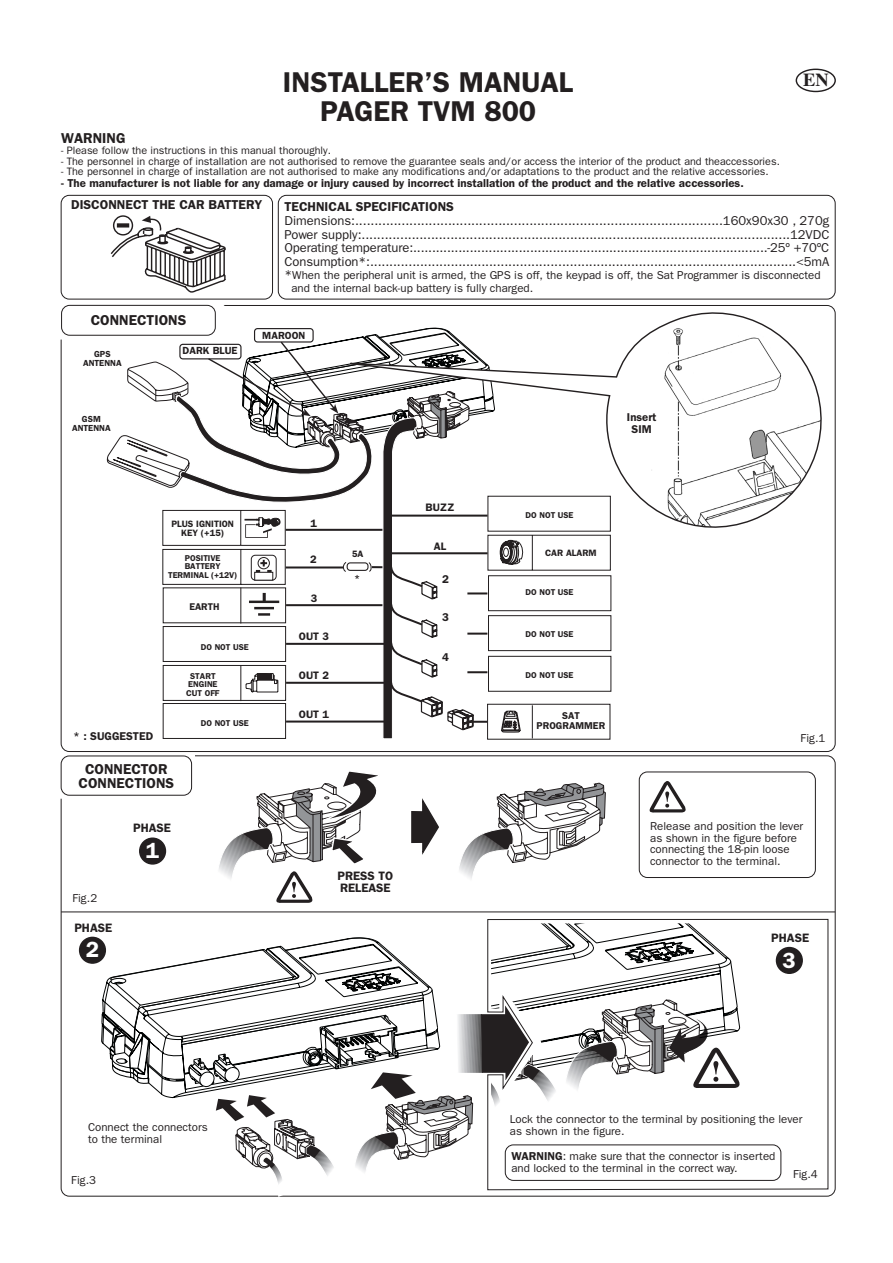
<style>
.page{position:relative;width:893px;height:1263px;background:#fff}
.page>*{position:absolute;margin:0;border:0;box-sizing:border-box;transform-origin:0 0}
.t1{font:600 28.8px/28.8px "Franklin Gothic";color:#231f20;text-align:center}
.t2{font:600 22.05px "Franklin Gothic";color:#fff}
.t3{font:700 18.45px "Times";color:#231f20}
.t4{font:600 14.4px/14.4px "Franklin Gothic";color:#231f20;text-align:center}
.t5{font:12.9px/13.6px "Franklin Gothic";letter-spacing:-.01em;color:#231f20;text-align:justify}
.t6{font:600 12.9px "Franklin Gothic";color:#231f20}
.t7{font:600 12.15px/12.1px "Franklin Gothic";color:#231f20}
.t8{font:11.55px/11.6px "Franklin Gothic";color:#231f20}
.t9{font:600 11.55px "Franklin Gothic";color:#231f20}
.t10{font:600 11.4px/11.4px "Franklin Gothic";color:#231f20;text-align:center}
.t11{font:10.8px "Franklin Gothic";color:#231f20}
.t12{font:600 10.8px "Franklin Gothic";color:#231f20}
.t13{font:600 10.35px "Franklin Gothic";color:#231f20}
.t14{font:600 9.9px/9.9px "Franklin Gothic";color:#231f20;text-align:center}
.t15{font:600 9.75px "Franklin Gothic";color:#231f20}
.t16{font:600 9.3px/9.3px "Franklin Gothic";color:#231f20;text-align:center}
.t17{font:600 8.85px/8.9px "Franklin Gothic";color:#231f20;text-align:center}
.t18{font:600 8.55px/8.6px "Franklin Gothic";color:#231f20;text-align:center}
.s1{font-size:12.9px}
.s2{font-weight:600}
</style>
<div class="page">
<div style="left:278px;top:195px;width:557px;height:105px;border:1px solid #231f20;border-radius:8px"></div>
<div style="left:61px;top:195px;width:212px;height:105px;border:1px solid #231f20;border-radius:8px"></div>
<div style="left:139px;top:838px;width:27px;height:27px;background:#231f20;border:1px solid #231f20;border-radius:50%"></div>
<div style="left:795px;top:69px;width:40px;height:23px;border:1px solid #231f20;border-radius:50%"></div>
<svg style="left:219px;top:771px;width:159px;height:132px"></svg>
<hr style="left:61px;top:912px;width:774px;height:1px;background:#231f20">
<div style="left:113px;top:215px;width:20px;height:21px;border:1px solid #231f20;border-radius:50%"></div>
<svg style="left:110px;top:216px;width:116px;height:77px"></svg>
<svg style="left:487px;top:919px;width:341px;height:271px"></svg>
<div style="left:53px;top:754px;width:142px;height:45px;background:#fff;border:1px solid #fff"></div>
<div style="left:61px;top:756px;width:131px;height:40px;border:1px solid #231f20;border-radius:8px"></div>
<div style="left:54px;top:304px;width:170px;height:35px;background:#fff;border:1px solid #fff"></div>
<div style="left:61px;top:305px;width:155px;height:31px;border:1px solid #231f20;border-radius:8px"></div>
<svg style="left:459px;top:793px;width:45px;height:86px"></svg>
<svg style="left:411px;top:798px;width:28px;height:57px"></svg>
<div style="left:79px;top:937px;width:27px;height:27px;background:#231f20;border:1px solid #231f20;border-radius:50%"></div>
<svg style="left:504px;top:771px;width:312px;height:410px"></svg>
<svg style="left:102px;top:923px;width:641px;height:274px"></svg>
<svg style="left:106px;top:328px;width:505px;height:412px"></svg>
<svg style="left:312px;top:297px;width:524px;height:246px"></svg>
<h1 class="t1" style="left:283px;top:71px;width:292px">INSTALLER’S MANUAL<br>PAGER TVM 800</h1>
<h3 class="t3" style="left:803px;top:72px;width:27px">EN</h3>
<p class="t4" style="left:61px;top:132px;width:66px">WARNING</p>
<p class="t11" style="left:61px;top:146px;width:271px">- Please follow the instructions in this manual thoroughly.</p>
<p class="t11" style="left:61px;top:157px;width:720px">- The personnel in charge of installation are not authorised to remove the guarantee seals and/or access the interior of the product and theaccessories.</p>
<p class="t11" style="left:61px;top:168px;width:709px">- The personnel in charge of installation are not authorised to make any modifications and/or adaptations to the product and the relative accessories.</p>
<p class="t9" style="left:61px;top:179px;width:684px">- The manufacturer is not liable for any damage or injury caused by incorrect installation of the product and the relative accessories.</p>
<p class="t6" style="left:284px;top:202px;width:171px">TECHNICAL SPECIFICATIONS</p>
<p class="t5" style="left:284px;top:215px;width:546px">Dimensions:...............................................................................................160x90x30 , 270g Power supply:...............................................................................................................12VDC Operating temperature:..............................................................................................-25º +70ºC Consumption*:...............................................................................................................&lt;5mA</p>
<p class="t8" style="left:291px;top:270px;width:530px;line-height:12.1px;text-indent:-7px"><span class="s1">*</span>When the peripheral unit is armed, the GPS is off, the keypad is off, the Sat Programmer is disconnected and the internal back-up battery is fully charged.</p>
<p class="t6" style="left:71px;top:200px;width:192px">DISCONNECT THE CAR BATTERY</p>
<p class="t4" style="left:91px;top:314px;width:97px">CONNECTIONS</p>
<p class="t17" style="left:83px;top:350px;width:40px">GPS<br>ANTENNA</p>
<p class="t17" style="left:72px;top:415px;width:40px">GSM<br>ANTENNA</p>
<p class="t13" style="left:183px;top:347px;width:56px">DARK BLUE</p>
<p class="t13" style="left:262px;top:332px;width:45px">MAROON</p>
<p class="t16" style="left:171px;top:520px;width:64px">PLUS IGNITION<br>KEY (+15)</p>
<p class="t18" style="left:168px;top:554px;width:71px">POSITIVE<br>BATTERY<br>TERMINAL (+12V)</p>
<p class="t15" style="left:189px;top:604px;width:32px">EARTH</p>
<p class="t18" style="left:201px;top:643px;width:49px">DO NOT USE</p>
<p class="t18" style="left:186px;top:672px;width:35px">START<br>ENGINE<br>CUT OFF</p>
<p class="t18" style="left:201px;top:719px;width:49px">DO NOT USE</p>
<p class="t12" style="left:310px;top:519px;width:8px">1</p>
<p class="t12" style="left:310px;top:556px;width:8px">2</p>
<p class="t12" style="left:311px;top:594px;width:8px">3</p>
<p class="t12" style="left:299px;top:633px;width:32px">OUT 3</p>
<p class="t12" style="left:299px;top:672px;width:32px">OUT 2</p>
<p class="t12" style="left:299px;top:711px;width:32px">OUT 1</p>
<p class="t16" style="left:352px;top:550px;width:13px">5A</p>
<p class="t13" style="left:354px;top:575px;width:8px">*</p>
<p class="t12" style="left:425px;top:504px;width:30px">BUZZ</p>
<p class="t12" style="left:433px;top:542px;width:14px">AL</p>
<p class="t10" style="left:442px;top:574px;width:8px">2</p>
<p class="t10" style="left:442px;top:612px;width:8px">3</p>
<p class="t10" style="left:442px;top:652px;width:8px">4</p>
<p class="t10" style="left:627px;top:413px;width:31px">Insert<br>SIM</p>
<p class="t18" style="left:525px;top:512px;width:49px">DO NOT USE</p>
<p class="t16" style="left:545px;top:549px;width:53px">CAR ALARM</p>
<p class="t18" style="left:525px;top:588px;width:49px">DO NOT USE</p>
<p class="t18" style="left:525px;top:631px;width:49px">DO NOT USE</p>
<p class="t18" style="left:525px;top:672px;width:49px">DO NOT USE</p>
<p class="t14" style="left:536px;top:712px;width:70px">SAT<br>PROGRAMMER</p>
<p class="t10" style="left:73px;top:731px;width:82px">* : SUGGESTED</p>
<p class="t8" style="left:800px;top:733px;width:26px">Fig.1</p>
<p class="t4" style="left:79px;top:763px;width:97px">CONNECTOR<br>CONNECTIONS</p>
<p class="t7" style="left:133px;top:823px;width:39px">PHASE</p>
<p class="t8" style="left:72px;top:893px;width:26px">Fig.2</p>
<p class="t7" style="left:74px;top:922px;width:39px">PHASE</p>
<h2 class="t2" style="left:86px;top:942px;width:15px">2</h2>
<h2 class="t2" style="left:146px;top:843px;width:15px">1</h2>
<p class="t8" style="left:88px;top:1123px;width:121px">Connect the connectors to the terminal</p>
<p class="t8" style="left:71px;top:1176px;width:26px">Fig.3</p>
<p class="t7" style="left:337px;top:871px;width:57px">PRESS TO<br>RELEASE</p>
<p class="t8" style="left:650px;top:822px;width:155px">Release and position the lever as shown in the figure before connecting the 18-pin loose connector to the terminal.</p>
<p class="t7" style="left:771px;top:933px;width:39px">PHASE</p>
<h2 class="t2" style="left:782px;top:952px;width:15px">3</h2>
<p class="t8" style="left:510px;top:1115px;width:294px">Lock the connector to the terminal by positioning the lever as shown in the figure.</p>
<p class="t8" style="left:511px;top:1151px;width:265px"><span class="s2">WARNING</span>: make sure that the connector is inserted and locked to the terminal in the correct way.</p>
<p class="t8" style="left:793px;top:1170px;width:26px">Fig.4</p>
</div>
